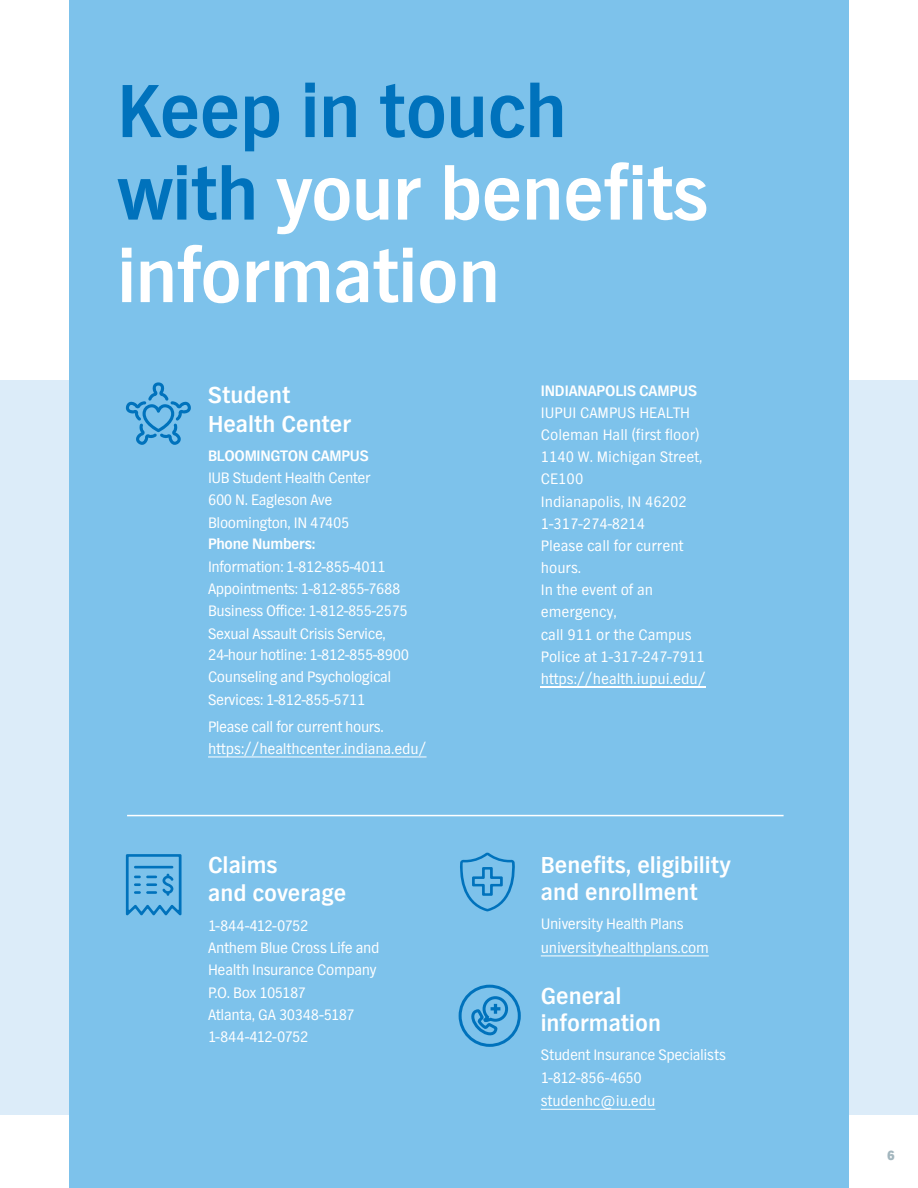
<style>
.page{position:relative;width:918px;height:1188px;background:#fff}
.page>*{position:absolute;margin:0;border:0;box-sizing:border-box;transform-origin:0 0}
.t1{font:700 78px/82.5px "TV Nord EF";letter-spacing:-.01em;color:#fff}
.t2{font:700 24px/28.7px "TV Nord EF";color:#fff}
.t3{font:15.75px/22.2px "TV Nord EF";letter-spacing:-.02em;color:#fff}
.t4{font:15.75px/22.2px "TV Nord EF";color:#fff}
.t5{font:700 15.75px "TV Nord EF";letter-spacing:-.015em;color:#fff}
.t6{font:800 13.5px "TV Nord EF";color:#a3b6be}
.s1{color:#0072bc}
</style>
<div class="page">
<div style="left:0;top:380px;width:918px;height:735px;background:#dcecf9"></div>
<div style="left:69px;top:0;width:780px;height:1188px;background:#7dc2eb"></div>
<hr style="left:208px;top:757px;width:219px;height:1px;background:#fff">
<svg style="left:126px;top:854px;width:56px;height:61px"></svg>
<hr style="left:134px;top:866px;width:39px;height:2px;background:#0072bc">
<svg style="left:460px;top:853px;width:55px;height:58px"></svg>
<div style="left:459px;top:985px;width:62px;height:62px;border:3px solid #0072bc;border-radius:50%"></div>
<svg style="left:467px;top:984px;width:43px;height:54px"></svg>
<svg style="left:126px;top:382px;width:65px;height:63px"></svg>
<hr style="left:541px;top:687px;width:165px;height:1px;background:#fff">
<hr style="left:127px;top:815px;width:657px;height:1px;background:#fff">
<hr style="left:541px;top:956px;width:168px;height:1px;background:#fff">
<hr style="left:541px;top:1109px;width:114px;height:1px;background:#fff">
<h1 class="t1" style="left:117px;top:70px;width:592px"><span class="s1">Keep in touch with</span> your benefits information</h1>
<h2 class="t2" style="left:208px;top:381px;width:145px">Student<br>Health Center</h2>
<p class="t5" style="left:208px;top:447px;width:162px">BLOOMINGTON CAMPUS</p>
<p class="t3" style="left:208px;top:467px;width:164px;line-height:21.3px">IUB Student Health Center<br>600 N. Eagleson Ave</p>
<p class="t3" style="left:208px;top:511px;width:143px">Bloomington, IN 47405</p>
<p class="t5" style="left:208px;top:535px;width:109px">Phone Numbers:</p>
<p class="t3" style="left:208px;top:556px;width:203px">Information: 1-812-855-4011<br>Appointments: 1-812-855-7688<br>Business Office: 1-812-855-2575<br>Sexual Assault Crisis Service,<br>24-hour hotline: 1-812-855-8900<br>Counseling and Psychological<br>Services: 1-812-855-5711</p>
<p class="t3" style="left:208px;top:716px;width:220px;line-height:21.8px">Please call for current hours. https://healthcenter.indiana.edu/</p>
<h2 class="t2" style="left:208px;top:851px;width:140px">Claims<br>and coverage</h2>
<p class="t3" style="left:208px;top:914px;width:173px">1-844-412-0752<br>Anthem Blue Cross Life and<br>Health Insurance Company<br>P.O. Box 105187<br>Atlanta, GA 30348-5187<br>1-844-412-0752</p>
<p class="t5" style="left:541px;top:382px;width:158px">INDIANAPOLIS CAMPUS</p>
<p class="t4" style="left:541px;top:402px;width:167px">IUPUI CAMPUS HEALTH<br>Coleman Hall (first floor)<br>1140 W. Michigan Street,<br>CE100<br>Indianapolis, IN 46202<br>1-317-274-8214<br>Please call for current hours.<br>In the event of an emergency,<br>call 911 or the Campus<br>Police at 1-317-247-7911 https://health.iupui.edu/</p>
<h2 class="t2" style="left:541px;top:851px;width:191px;line-height:27px">Benefits, eligibility and enrollment</h2>
<p class="t3" style="left:541px;top:912px;width:170px;line-height:23.9px">University Health Plans universityhealthplans.com</p>
<h2 class="t2" style="left:541px;top:982px;width:122px;line-height:27px">General information</h2>
<p class="t3" style="left:541px;top:1044px;width:187px">Student Insurance Specialists<br>1-812-856-4650</p>
<p class="t3" style="left:541px;top:1090px;width:116px">studenhc@iu.edu</p>
<p class="t6" style="left:887px;top:1147px;width:9px">6</p>
</div>
